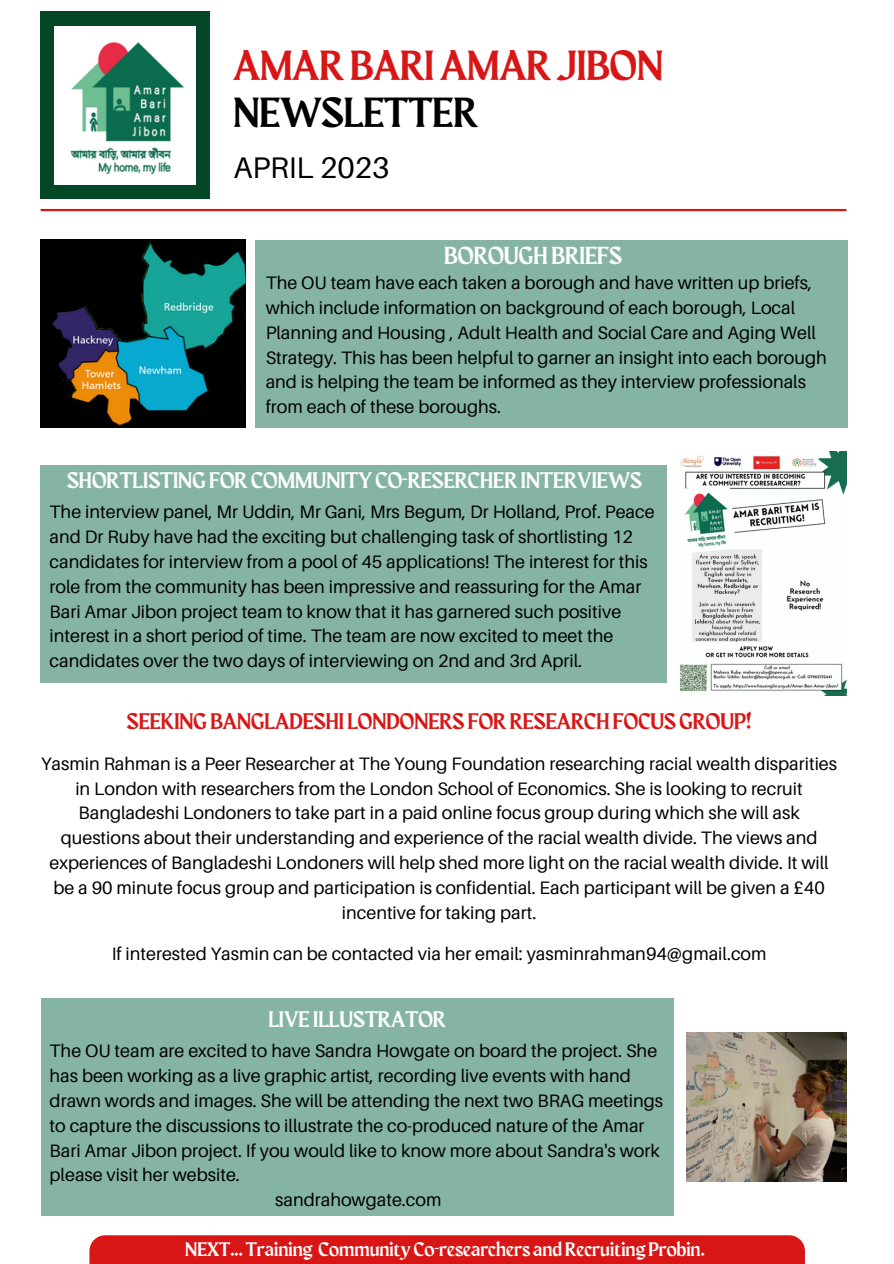
<style>
.page{position:relative;width:894px;height:1264px;background:#fff}
.page>*{position:absolute;margin:0;border:0;box-sizing:border-box;transform-origin:0 0}
.t1{font:42px "Maragsa Display";color:#d81616}
.t2{font:42px "Maragsa Display";color:#000}
.t3{font:29.85px "Aileron";color:#000}
.t4{font:24.6px "Maragsa Display";color:#fefefe}
.t5{font:22.5px "Maragsa Display";color:#fefefe}
.t6{font:22.5px "Maragsa Display";color:#d81616}
.t7{font:19.5px "Maragsa Display";color:#fff}
.t8{font:18px/24.8px "Aileron";color:#000}
</style>
<div class="page">
<div style="left:255px;top:240px;width:592px;height:188px;background:#85b4a4"></div>
<hr style="left:41px;top:209px;width:805px;height:2px;background:#d81616">
<div style="left:89px;top:1235px;width:715px;height:28px;background:#d81616"></div>
<div style="left:41px;top:11px;width:168px;height:188px;background:#034726"></div>
<img style="left:54px;top:27px;width:141px;height:157px">
<img style="left:680px;top:451px;width:165px;height:244px">
<div style="left:41px;top:465px;width:625px;height:217px;background:#85b4a4"></div>
<img style="left:41px;top:240px;width:205px;height:188px">
<div style="left:41px;top:998px;width:632px;height:217px;background:#85b4a4"></div>
<img style="left:686px;top:1032px;width:159px;height:149px">
<p class="t1" style="left:233px;top:47px;width:431px">AMAR BARIAMAR JIBON</p>
<p class="t2" style="left:233px;top:95px;width:246px">NEWSLETTER</p>
<p class="t3" style="left:233px;top:149px;width:157px">APRIL 2023</p>
<p class="t4" style="left:444px;top:245px;width:179px">BOROUGH BRIEFS</p>
<p class="t8" style="left:266px;top:270px;width:562px">The OU team have each taken a borough and have written up briefs, which include information on background of each borough, Local Planning and Housing , Adult Health and Social Care and Aging Well Strategy. This has been helpful to garner an insight into each borough and is helping the team be informed as they interview professionals from each of these boroughs.</p>
<p class="t5" style="left:67px;top:470px;width:576px">SHORTLISTING FOR COMMUNITY CO-RESERCHER INTERVIEWS</p>
<p class="t8" style="left:50px;top:499px;width:606px">The interview panel, Mr Uddin, Mr Gani, Mrs Begum, Dr Holland, Prof. Peace and Dr Ruby have had the exciting but challenging task of shortlisting 12 candidates for interview from a pool of 45 applications! The interest for this role from the community has been impressive and reassuring for the Amar Bari Amar Jibon project team to know that it has garnered such positive interest in a short period of time. The team are now excited to meet the candidates over the two days of interviewing on 2nd and 3rd April.</p>
<p class="t6" style="left:127px;top:711px;width:625px">SEEKING BANGLADESHI LONDONERS FOR RESEARCH FOCUS GROUP!</p>
<p class="t8" style="left:41px;top:751px;width:797px;text-align:center">Yasmin Rahman is a Peer Researcher at The Young Foundation researching racial wealth disparities in London with researchers from the London School of Economics. She is looking to recruit Bangladeshi Londoners to take part in a paid online focus group during which she will ask questions about their understanding and experience of the racial wealth divide. The views and experiences of Bangladeshi Londoners will help shed more light on the racial wealth divide. It will be a 90 minute focus group and participation is confidential. Each participant will be given a £40 incentive for taking part.</p>
<p class="t8" style="left:112px;top:940px;width:656px">If interested Yasmin can be contacted via her email: yasminrahman94@gmail.com</p>
<p class="t5" style="left:268px;top:1009px;width:179px">LIVE ILLUSTRATOR</p>
<p class="t8" style="left:50px;top:1038px;width:615px">The OU team are excited to have Sandra Howgate on board the project. She has been working as a live graphic artist, recording live events with hand drawn words and images. She will be attending the next two BRAG meetings to capture the discussions to illustrate the co-produced nature of the Amar Bari Amar Jibon project. If you would like to know more about Sandra's work please visit her website.</p>
<p class="t8" style="left:275px;top:1186px;width:168px">sandrahowgate.com</p>
<p class="t7" style="left:185px;top:1240px;width:521px">NEXT... Training Community Co-researchers and Recruiting Probin.</p>
</div>
